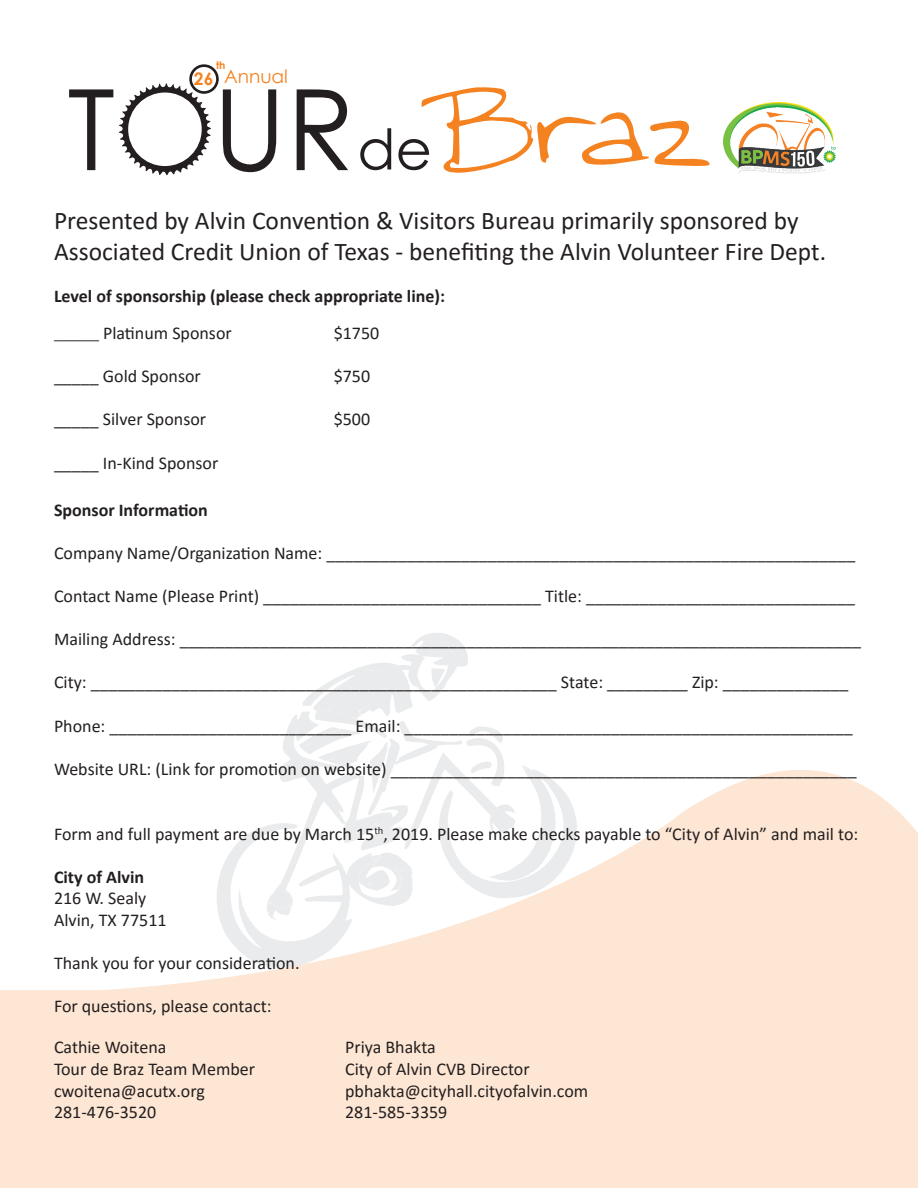
<style>
.page{position:relative;width:918px;height:1188px;background:#fff}
.page>*{position:absolute;margin:0;border:0;box-sizing:border-box;transform-origin:0 0}
.t1{font:25.5px/30.6px "Calibri";color:#231f20}
.t2{font:18.45px "Century Gothic";color:#f58220}
.t3{font:18px/21.6px "Calibri";color:#231f20}
.t4{font:700 18px "Calibri";color:#231f20}
.t5{font:700 17.4px "Century Gothic";color:#f58220}
.t6{font:700 10.35px "Century Gothic";color:#f58220}
.s1{font-family:"Minion Pro"}
</style>
<div class="page">
<svg style="left:279px;top:633px;width:255px;height:137px"></svg>
<svg style="left:0;top:770px;width:918px;height:418px;fill:#fde6d3"></svg>
<svg style="left:69px;top:89px;width:44px;height:81px"></svg>
<svg style="left:297px;top:89px;width:51px;height:81px"></svg>
<svg style="left:360px;top:128px;width:31px;height:42px"></svg>
<svg style="left:398px;top:87px;width:312px;height:86px"></svg>
<svg style="left:119px;top:64px;width:157px;height:111px"></svg>
<img style="left:724px;top:102px;width:112px;height:72px">
<p class="t6" style="left:216px;top:57px;width:11px">th</p>
<p class="t2" style="left:224px;top:63px;width:65px">Annual</p>
<p class="t5" style="left:194px;top:65px;width:21px">26</p>
<p class="t1" style="left:54px;top:205px;width:774px">Presented by Alvin Convention &amp; Visitors Bureau primarily sponsored by<br>Associated Credit Union of Texas - benefiting the Alvin Volunteer Fire Dept.</p>
<p class="t4" style="left:54px;top:284px;width:393px">Level of sponsorship (please check appropriate line):</p>
<p class="t3" style="left:54px;top:322px;width:179px"><span class="s1">_____</span> Platinum Sponsor</p>
<p class="t3" style="left:54px;top:365px;width:148px">_____ Gold Sponsor</p>
<p class="t3" style="left:54px;top:408px;width:154px">_____ Silver Sponsor</p>
<p class="t3" style="left:54px;top:451px;width:166px">_____ In-Kind Sponsor</p>
<p class="t3" style="left:334px;top:322px;width:47px">$1750</p>
<p class="t3" style="left:334px;top:365px;width:38px">$750</p>
<p class="t3" style="left:334px;top:408px;width:38px">$500</p>
<p class="t4" style="left:54px;top:497px;width:155px">Sponsor Information</p>
<p class="t3" style="left:54px;top:541px;width:803px">Company Name/Organization Name: ___________________________________________________________</p>
<p class="t3" style="left:54px;top:585px;width:803px">Contact Name (Please Print) _______________________________ Title: ______________________________</p>
<p class="t3" style="left:54px;top:628px;width:808px">Mailing Address: ____________________________________________________________________________</p>
<p class="t3" style="left:54px;top:671px;width:796px">City: ____________________________________________________ State: _________ Zip: ______________</p>
<p class="t3" style="left:54px;top:714px;width:800px">Phone: ___________________________ Email: __________________________________________________</p>
<p class="t3" style="left:54px;top:757px;width:804px">Website URL: (Link for promotion on website) ____________________________________________________</p>
<p class="t3" style="left:54px;top:822px;width:806px">Form and full payment are due by March 15<sup>th</sup>, 2019. Please make checks payable to “City of Alvin” and mail to:</p>
<p class="t4" style="left:54px;top:864px;width:92px">City of Alvin</p>
<p class="t3" style="left:54px;top:887px;width:94px">216 W. Sealy</p>
<p class="t3" style="left:54px;top:909px;width:114px">Alvin, TX 77511</p>
<p class="t3" style="left:54px;top:952px;width:247px">Thank you for your consideration.</p>
<p class="t3" style="left:54px;top:995px;width:219px">For questions, please contact:</p>
<p class="t3" style="left:54px;top:1036px;width:114px">Cathie Woitena</p>
<p class="t3" style="left:54px;top:1058px;width:203px">Tour de Braz Team Member</p>
<p class="t3" style="left:54px;top:1079px;width:152px">cwoitena@acutx.org</p>
<p class="t3" style="left:54px;top:1101px;width:104px">281-476-3520</p>
<p class="t3" style="left:345px;top:1036px;width:245px">Priya Bhakta<br>City of Alvin CVB Director pbhakta@cityhall.cityofalvin.com<br>281-585-3359</p>
</div>
